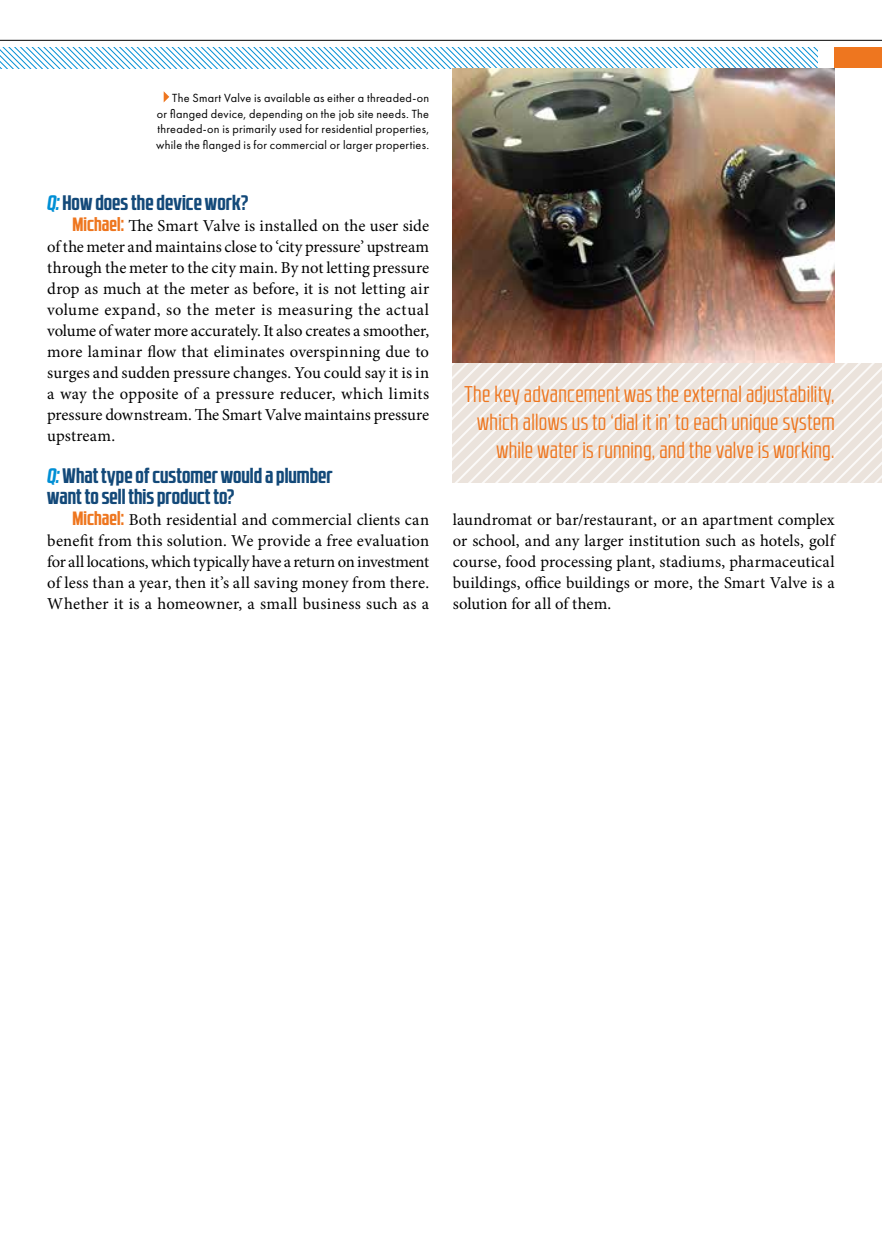
<style>
.page{position:relative;width:882px;height:1260px;background:#fff}
.page>*{position:absolute;margin:0;border:0;box-sizing:border-box;transform-origin:0 0}
.t1{font:22.75px/28px "RB No 2.1 b";letter-spacing:.01em;color:#ee761f;text-align:right}
.t2{font:700 21px/21px "RB No 2.1 b";color:#134979}
.t3{font:16.62px/21px "Minion Pro";letter-spacing:.005em;color:#000;text-align:justify}
.t4{font:12.25px/15.8px "Futura PT";letter-spacing:.02em;color:#000;text-align:justify}
.s1{font-style:italic;color:#008fd5}
.s2{font-family:"RB No 2.1 b";font-weight:700;font-size:19.25px;color:#ee761f}
</style>
<div class="page">
<svg style="left:164px;top:91px;width:5px;height:11px"></svg>
<hr style="left:0;top:40px;width:882px;height:1px;background:#000">
<svg style="left:0;top:47px;width:818px;height:21px"></svg>
<div style="left:835px;top:47px;width:47px;height:21px;background:#ee761f"></div>
<svg style="left:453px;top:363px;width:429px;height:120px"></svg>
<img style="left:453px;top:68px;width:382px;height:295px">
<p class="t4" style="left:156px;top:90px;width:275px;text-indent:16px">The Smart Valve is available as either a threaded-on or flanged device, depending on the job site needs. The threaded-on is primarily used for residential properties, while the flanged is for commercial or larger properties.</p>
<p class="t2" style="left:47px;top:192px;width:203px"><span class="s1">Q:</span> How does the device work?</p>
<p class="t3" style="left:47px;top:215px;width:383px;text-indent:25px"><span class="s2">Michael:</span> The Smart Valve is installed on the user side of the meter and maintains close to ‘city pressure’ upstream through the meter to the city main. By not letting pressure drop as much at the meter as before, it is not letting air volume expand, so the meter is measuring the actual volume of water more accurately. It also creates a smoother, more laminar flow that eliminates overspinning due to surges and sudden pressure changes. You could say it is in a way the opposite of a pressure reducer, which limits pressure downstream. The Smart Valve maintains pressure upstream.</p>
<p class="t2" style="left:47px;top:465px;width:287px"><span class="s1">Q:</span> What type of customer would a plumber want to sell this product to?</p>
<p class="t3" style="left:47px;top:509px;width:384px;text-indent:25px"><span class="s2">Michael:</span> Both residential and commercial clients can benefit from this solution. We provide a free evaluation for all locations, which typically have a return on investment of less than a year, then it’s all saving money from there.<br>Whether it is a homeowner, a small business such as a</p>
<p class="t3" style="left:453px;top:509px;width:383px">laundromat or bar/restaurant, or an apartment complex or school, and any larger institution such as hotels, golf course, food processing plant, stadiums, pharmaceutical buildings, office buildings or more, the Smart Valve is a solution for all of them.</p>
<h1 class="t1" style="left:464px;top:379px;width:372px">The key advancement was the external adjustability, which allows us to ‘dial it in’ to each unique system while water is running, and the valve is working.</h1>
</div>
